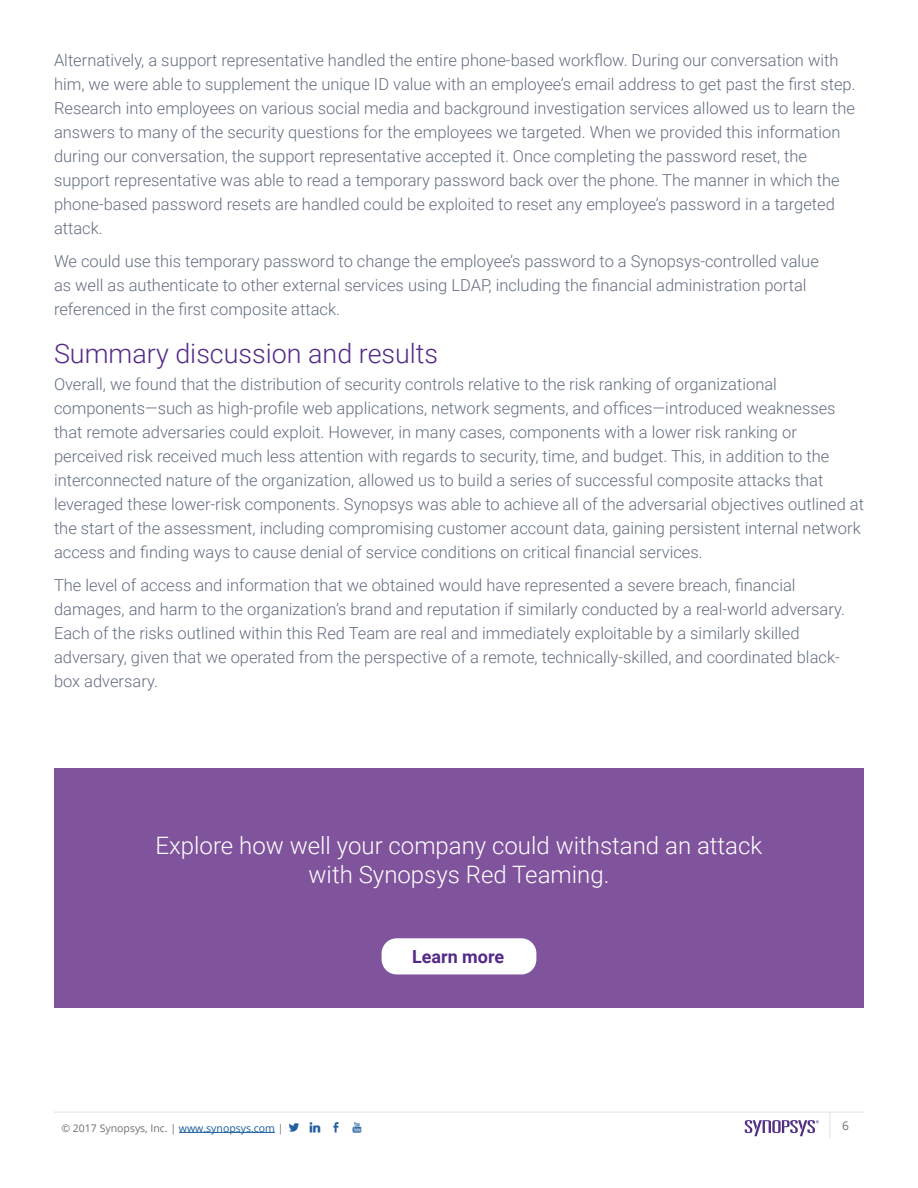
<style>
.page{position:relative;width:918px;height:1188px;background:#fff}
.page>*{position:absolute;margin:0;border:0;box-sizing:border-box;transform-origin:0 0}
.Heading_1{font:300 26.85px "Roboto";color:#542a88}
.t1{font:300 24px/28.8px "Roboto";color:#fff;text-align:center}
.t2{font:700 18px "Roboto";color:#542a88}
.Body_Copy{font:300 16.5px/24px "Roboto";color:#646e80}
.t3{font:12px "Open Sans";color:#6d6f72}
.t4{font:10.5px "Open Sans";color:#6d6f72}
.s1{color:#175d9e}
</style>
<div class="page">
<hr style="left:179px;top:1132px;width:96px;height:1px;background:#175d9e">
<svg style="left:745px;top:1120px;width:74px;height:16px"></svg>
<hr style="left:54px;top:1112px;width:810px;height:1px;background:#e1e1e1">
<svg style="left:830px;top:1113px;width:1px;height:25px"></svg>
<div style="left:54px;top:768px;width:810px;height:240px;background:#80539d"></div>
<div style="left:382px;top:938px;width:154px;height:36px;background:#fff;border-radius:15px"></div>
<p class="Body_Copy" style="left:54px;top:48px;width:803px">Alternatively, a support representative handled the entire phone-based workflow. During our conversation with him, we were able to supplement the unique ID value with an employee’s email address to get past the first step.<br>Research into employees on various social media and background investigation services allowed us to learn the answers to many of the security questions for the employees we targeted. When we provided this information during our conversation, the support representative accepted it. Once completing the password reset, the support representative was able to read a temporary password back over the phone. The manner in which the phone-based password resets are handled could be exploited to reset any employee’s password in a targeted attack.</p>
<p class="Body_Copy" style="left:54px;top:249px;width:766px">We could use this temporary password to change the employee’s password to a Synopsys-controlled value as well as authenticate to other external services using LDAP, including the financial administration portal referenced in the first composite attack.</p>
<p class="Heading_1" style="left:54px;top:335px;width:386px">Summary discussion and results</p>
<p class="Body_Copy" style="left:54px;top:372px;width:812px">Overall, we found that the distribution of security controls relative to the risk ranking of organizational components—such as high-profile web applications, network segments, and offices—introduced weaknesses that remote adversaries could exploit. However, in many cases, components with a lower risk ranking or perceived risk received much less attention with regards to security, time, and budget. This, in addition to the interconnected nature of the organization, allowed us to build a series of successful composite attacks that leveraged these lower-risk components. Synopsys was able to achieve all of the adversarial objectives outlined at the start of the assessment, including compromising customer account data, gaining persistent internal network access and finding ways to cause denial of service conditions on critical financial services.</p>
<p class="Body_Copy" style="left:54px;top:573px;width:793px">The level of access and information that we obtained would have represented a severe breach, financial damages, and harm to the organization’s brand and reputation if similarly conducted by a real-world adversary.<br>Each of the risks outlined within this Red Team are real and immediately exploitable by a similarly skilled adversary, given that we operated from the perspective of a remote, technically-skilled, and coordinated black&shy;box adversary.</p>
<p class="t1" style="left:156px;top:830px;width:608px">Explore how well your company could withstand an attack with Synopsys Red Teaming.</p>
<p class="t2" style="left:412px;top:944px;width:94px">Learn more</p>
<p class="t4" style="left:62px;top:1121px;width:224px">© 2017 Synopsys, Inc. | <span class="s1">www.synopsys.com</span> |</p>
<p class="t3" style="left:842px;top:1118px;width:8px">6</p>
</div>
